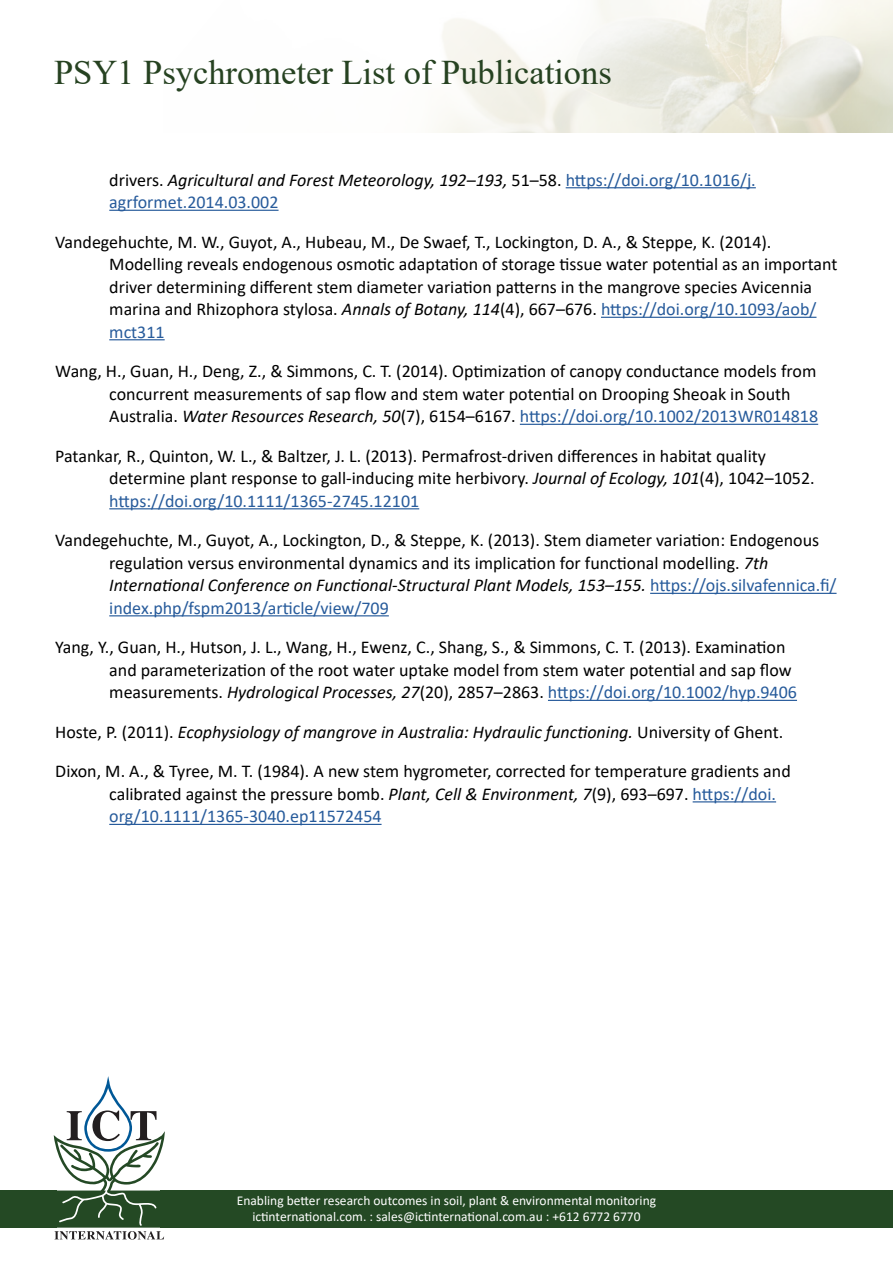
<style>
.page{position:relative;width:893px;height:1263px;background:#fff}
.page>*{position:absolute;margin:0;border:0;box-sizing:border-box;transform-origin:0 0}
.t1{font:34.5px "Times New Roman";color:#264221}
.t2{font:18px/22.5px "Calibri";color:#000}
.t3{font:18px/22.5px "Calibri";color:#275b9b}
.t4{font:italic 18px "Calibri";color:#000}
.t5{font:13.5px/16.2px "Calibri";color:#fff;text-align:center}
.s1{color:#000}
.s2{font-style:italic;color:#000}
.s3{font-style:italic}
.s4{color:#275b9b}
.s5{font-style:normal}
</style>
<div class="page">
<hr style="left:566px;top:187px;width:190px;height:1px;background:#275b9b">
<hr style="left:109px;top:210px;width:170px;height:1px;background:#275b9b">
<hr style="left:601px;top:317px;width:215px;height:1px;background:#275b9b">
<hr style="left:109px;top:339px;width:56px;height:1px;background:#275b9b">
<hr style="left:520px;top:424px;width:298px;height:1px;background:#275b9b">
<hr style="left:109px;top:508px;width:310px;height:1px;background:#275b9b">
<hr style="left:650px;top:593px;width:186px;height:1px;background:#275b9b">
<hr style="left:109px;top:615px;width:280px;height:1px;background:#275b9b">
<hr style="left:548px;top:700px;width:249px;height:1px;background:#275b9b">
<hr style="left:693px;top:801px;width:83px;height:1px;background:#275b9b">
<hr style="left:109px;top:824px;width:273px;height:1px;background:#275b9b">
<img style="left:437px;top:0;width:456px;height:132px">
<svg style="left:54px;top:1076px;width:111px;height:163px"></svg>
<div style="left:160px;top:1190px;width:733px;height:38px;background:#244924"></div>
<div style="left:0;top:1190px;width:57px;height:38px;background:#244924"></div>
<h1 class="t1" style="left:54px;top:48px;width:559px">PSY1 Psychrometer List of Publications</h1>
<p class="t3" style="left:109px;top:168px;width:648px"><span class="s1">drivers.</span> <span class="s2">Agricultural and Forest Meteorology, 192–193,</span> <span class="s1">51–58.</span> https://doi.org/10.1016/j. agrformet.2014.03.002</p>
<p class="t2" style="left:109px;top:230px;width:730px;text-indent:-54px">Vandegehuchte, M. W., Guyot, A., Hubeau, M., De Swaef, T., Lockington, D. A., &amp; Steppe, K. (2014).<br>Modelling reveals endogenous osmotic adaptation of storage tissue water potential as an important driver determining different stem diameter variation patterns in the mangrove species Avicennia marina and Rhizophora stylosa. <span class="s3">Annals of Botany, 114</span>(4), 667–676. <span class="s4">https://doi.org/10.1093/aob/ mct311</span></p>
<p class="t2" style="left:109px;top:360px;width:710px;text-indent:-54px">Wang, H., Guan, H., Deng, Z., &amp; Simmons, C. T. (2014). Optimization of canopy conductance models from concurrent measurements of sap flow and stem water potential on Drooping Sheoak in South<br>Australia. <span class="s3">Water Resources Research, 50</span>(7), 6154–6167. <span class="s4">https://doi.org/10.1002/2013WR014818</span></p>
<p class="t2" style="left:109px;top:444px;width:707px;text-indent:-54px">Patankar, R., Quinton, W. L., &amp; Baltzer, J. L. (2013). Permafrost-driven differences in habitat quality determine plant response to gall-inducing mite herbivory. <span class="s3">Journal of Ecology, 101</span>(4), 1042–1052. <span class="s4">https://doi.org/10.1111/1365-2745.12101</span></p>
<p class="t2" style="left:109px;top:529px;width:729px;text-indent:-54px">Vandegehuchte, M., Guyot, A., Lockington, D., &amp; Steppe, K. (2013). Stem diameter variation: Endogenous regulation versus environmental dynamics and its implication for functional modelling. <span class="s3">7th International Conference on Functional-Structural Plant Models, 153–155.</span> <span class="s4">https://ojs.silvafennica.fi/ index.php/fspm2013/article/view/709</span></p>
<p class="t2" style="left:109px;top:636px;width:689px;text-indent:-54px">Yang, Y., Guan, H., Hutson, J. L., Wang, H., Ewenz, C., Shang, S., &amp; Simmons, C. T. (2013). Examination and parameterization of the root water uptake model from stem water potential and sap flow measurements. <span class="s3">Hydrological Processes, 27</span>(20), 2857–2863. <span class="s4">https://doi.org/10.1002/hyp.9406</span></p>
<p class="t4" style="left:55px;top:719px;width:729px"><span class="s5">Hoste, P. (2011).</span> Ecophysiology of mangrove in Australia: Hydraulic functioning. <span class="s5">University of Ghent.</span></p>
<p class="t2" style="left:109px;top:760px;width:683px;text-indent:-54px">Dixon, M. A., &amp; Tyree, M. T. (1984). A new stem hygrometer, corrected for temperature gradients and calibrated against the pressure bomb. <span class="s3">Plant, Cell &amp; Environment, 7</span>(9), 693–697. <span class="s4">https://doi. org/10.1111/1365-3040.ep11572454</span></p>
<p class="t5" style="left:237px;top:1192px;width:421px">Enabling better research outcomes in soil, plant &amp; environmental monitoring ictinternational.com. : sales@ictinternational.com.au : +612 6772 6770</p>
</div>
